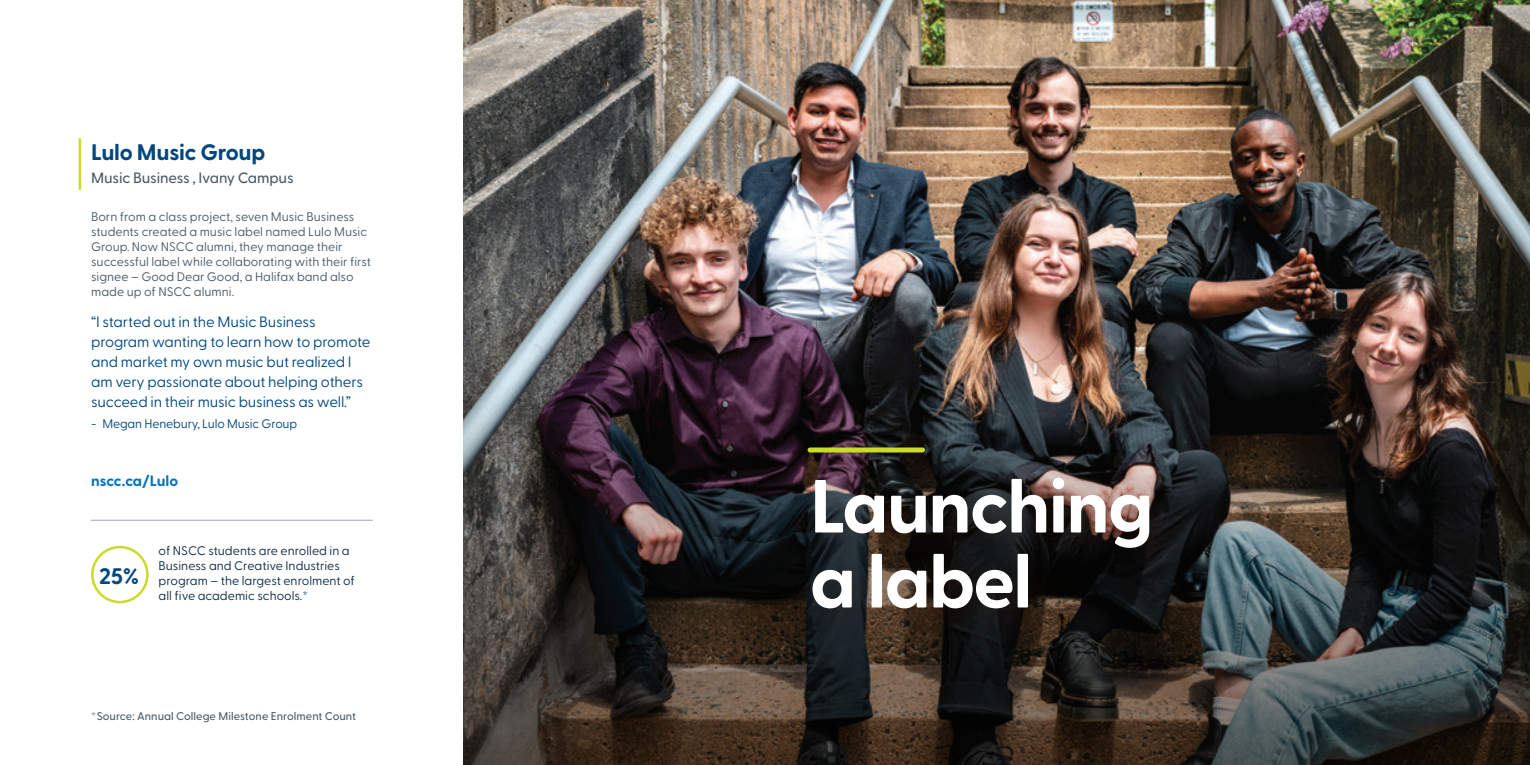
<style>
.page{position:relative;width:1530px;height:765px;background:#fff}
.page>*{position:absolute;margin:0;border:0;box-sizing:border-box;transform-origin:0 0}
.headline{font:700 75px/75px "Greycliff CF";letter-spacing:-.025em;color:#fff}
.name{font:700 22.5px "Greycliff CF";letter-spacing:-.01em;color:#00477f}
.story_stat_number{font:700 22.5px "Greycliff CF";color:#00477f}
.quote{font:15px/20px "Greycliff CF";letter-spacing:-.01em;color:#00477f}
.Progam-Campus{font:500 15px "Greycliff CF";letter-spacing:-.01em;color:#475865}
.body{font:700 15px "Greycliff CF";letter-spacing:-.005em;color:#0074be}
.body-2{font:12.5px/15px "Greycliff CF";color:#475865}
.story_stat_text{font:12.5px/15px "Greycliff CF";color:#0c2944}
.quote-2{font:12.5px "Greycliff CF";letter-spacing:-.01em;color:#00477f}
.t1{font:500 11.25px "Greycliff CF";letter-spacing:.005em;color:#475865}
</style>
<div class="page">
<img style="left:463px;top:0;width:1067px;height:382px">
<img style="left:463px;top:382px;width:1067px;height:383px">
<hr style="left:79px;top:139px;width:2px;height:50px;background:#cadb2a">
<hr style="left:91px;top:520px;width:281px;height:1px;background:#b2b9c2">
<div style="left:91px;top:546px;width:58px;height:57px;border:2px solid #cadb2a;border-radius:50%"></div>
<div style="left:794px;top:433px;width:393px;height:212px;background:#331b0b;opacity:.18"></div>
<div style="left:776px;top:414px;width:406px;height:227px;background:#331b0b;opacity:.18"></div>
<hr style="left:810px;top:448px;width:112px;height:4px;background:#cadb2a">
<p class="name" style="left:91px;top:135px;width:176px">Lulo Music Group</p>
<p class="Progam-Campus" style="left:91px;top:167px;width:204px">Music Business , Ivany Campus</p>
<p class="body-2" style="left:91px;top:208px;width:281px">Born from a class project, seven Music Business students created a music label named Lulo Music Group. Now NSCC alumni, they manage their successful label while collaborating with their first signee – Good Dear Good, a Halifax band also made up of NSCC alumni.</p>
<p class="quote" style="left:91px;top:311px;width:281px">“I started out in the Music Business program wanting to learn how to promote and market my own music but realized I am very passionate about helping others succeed in their music business as well.”</p>
<p class="quote-2" style="left:91px;top:414px;width:208px">- Megan Henebury, Lulo Music Group</p>
<p class="body" style="left:91px;top:469px;width:89px">nscc.ca/Lulo</p>
<p class="story_stat_number" style="left:99px;top:559px;width:42px">25%</p>
<p class="story_stat_text" style="left:159px;top:543px;width:198px">of NSCC students are enrolled in a<br>Business and Creative Industries program – the largest enrolment of all five academic schools.*</p>
<p class="t1" style="left:91px;top:708px;width:266px">*Source: Annual College Milestone Enrolment Count</p>
<p class="headline" style="left:810px;top:465px;width:345px">Launching a label</p>
</div>
